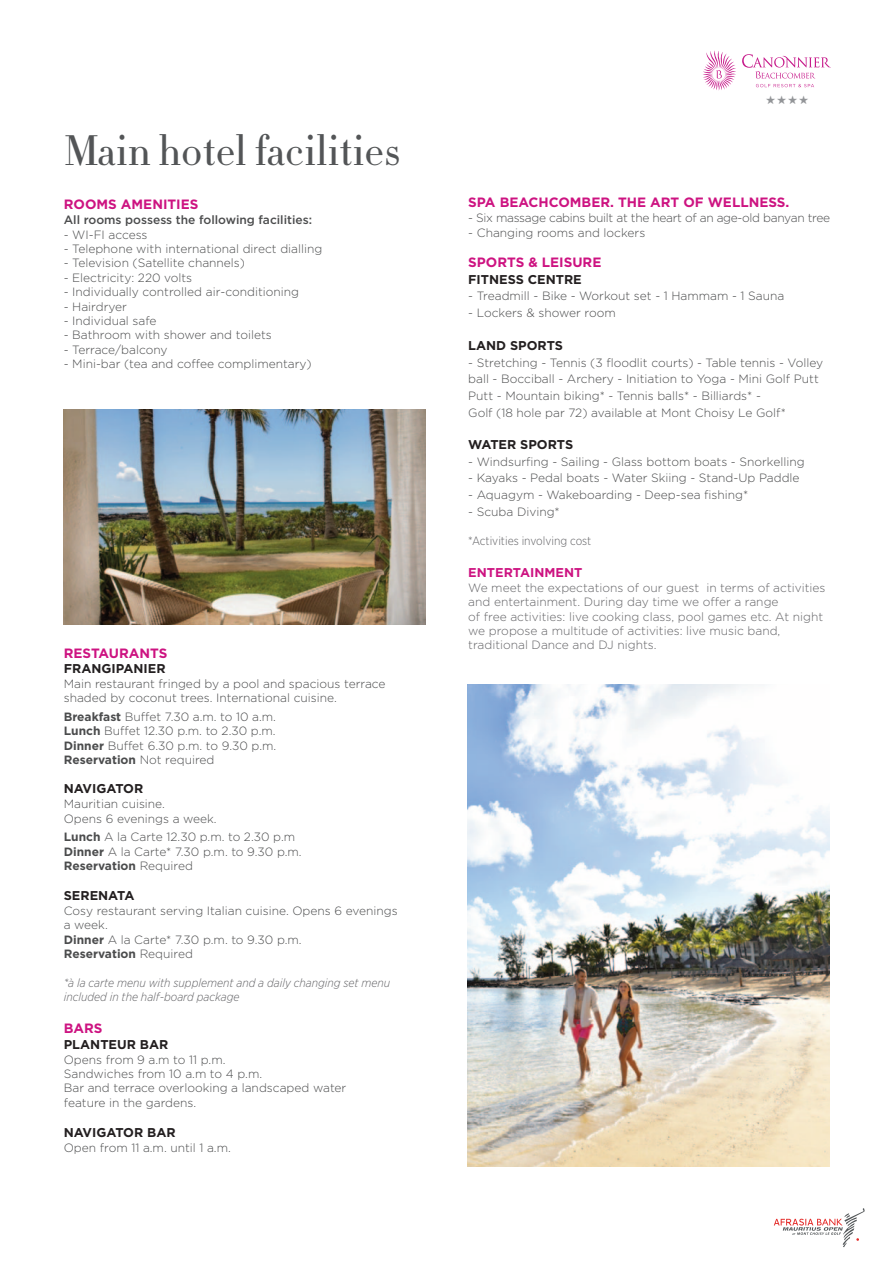
<style>
.page{position:relative;width:893px;height:1263px;background:#fff}
.page>*{position:absolute;margin:0;border:0;box-sizing:border-box;transform-origin:0 0}
.t1{font:300 42px "HTF Didot L06";color:#535557}
.t2{font:700 13.5px "Gotham";color:#cd1381}
.t3{font:700 12.75px "Gotham";color:#231f20}
.t4{font:700 12.75px "Gotham";color:#cd1381}
.t5{font:300 12px/16.6px "Gotham";color:#4b4c4d}
.t6{font:300 12px/14.4px "Gotham";color:#636366}
.t7{font:italic 300 12px/14.4px "Gotham Narrow";color:#636366}
.t8{font:700 12px "Gotham";color:#4b4c4d}
.t9{font:300 12px "Gotham";letter-spacing:-.025em;color:#4b4c4d}
.t10{font:500 12px "Gotham";color:#4b4c4d}
.t11{font:300 12px "Gotham Narrow";color:#636366}
.t12{font:12px "Zapf Dingbats ITC";color:#939598}
.s1{font-weight:700}
.s2{font-weight:300}
</style>
<div class="page">
<svg style="left:774px;top:1208px;width:91px;height:39px"></svg>
<svg style="left:742px;top:54px;width:89px;height:33px"></svg>
<svg style="left:703px;top:51px;width:33px;height:39px"></svg>
<img style="left:64px;top:409px;width:362px;height:216px">
<img style="left:467px;top:684px;width:362px;height:482px">
<p class="t1" style="left:64px;top:132px;width:338px">Main hotel facilities</p>
<p class="t2" style="left:64px;top:196px;width:136px">ROOMS AMENITIES</p>
<p class="t10" style="left:64px;top:215px;width:250px">All rooms possess the following facilities:</p>
<p class="t5" style="left:64px;top:227px;width:85px">- WI-FI access</p>
<p class="t5" style="left:64px;top:241px;width:260px">- Telephone with international direct dialling</p>
<p class="t5" style="left:64px;top:256px;width:183px">- Television (Satellite channels)</p>
<p class="t5" style="left:64px;top:270px;width:130px">- Electricity: 220 volts</p>
<p class="t5" style="left:64px;top:284px;width:237px">- Individually controlled air-conditioning</p>
<p class="t5" style="left:64px;top:299px;width:65px">- Hairdryer</p>
<p class="t5" style="left:64px;top:313px;width:94px">- Individual safe</p>
<p class="t5" style="left:64px;top:328px;width:209px">- Bathroom with shower and toilets</p>
<p class="t5" style="left:64px;top:342px;width:105px">- Terrace/balcony</p>
<p class="t5" style="left:64px;top:356px;width:249px">- Mini-bar (tea and coffee complimentary)</p>
<p class="t2" style="left:64px;top:645px;width:105px">RESTAURANTS</p>
<p class="t3" style="left:64px;top:661px;width:103px">FRANGIPANIER</p>
<p class="t5" style="left:64px;top:676px;width:323px">Main restaurant fringed by a pool and spacious terrace</p>
<p class="t5" style="left:64px;top:690px;width:275px">shaded by coconut trees. International cuisine.</p>
<p class="t5" style="left:64px;top:709px;width:214px"><span class="s1">Breakfast</span> Buffet 7.30 a.m. to 10 a.m.</p>
<p class="t5" style="left:64px;top:723px;width:213px"><span class="s1">Lunch</span> Buffet 12.30 p.m. to 2.30 p.m.</p>
<p class="t5" style="left:64px;top:738px;width:214px"><span class="s1">Dinner</span> Buffet 6.30 p.m. to 9.30 p.m.</p>
<p class="t8" style="left:64px;top:753px;width:152px">Reservation <span class="s2">Not required</span></p>
<p class="t3" style="left:64px;top:782px;width:81px">NAVIGATOR</p>
<p class="t5" style="left:64px;top:796px;width:103px">Mauritian cuisine.</p>
<p class="t5" style="left:64px;top:811px;width:154px">Opens 6 evenings a week.</p>
<p class="t5" style="left:64px;top:829px;width:233px"><span class="s1">Lunch</span> A la Carte 12.30 p.m. to 2.30 p.m</p>
<p class="t5" style="left:64px;top:844px;width:239px"><span class="s1">Dinner</span> A la Carte* 7.30 p.m. to 9.30 p.m.</p>
<p class="t8" style="left:64px;top:859px;width:131px">Reservation <span class="s2">Required</span></p>
<p class="t3" style="left:64px;top:888px;width:72px">SERENATA</p>
<p class="t5" style="left:64px;top:904px;width:335px;line-height:14.4px">Cosy restaurant serving Italian cuisine. Opens 6 evenings a week.</p>
<p class="t5" style="left:64px;top:932px;width:239px"><span class="s1">Dinner</span> A la Carte* 7.30 p.m. to 9.30 p.m.</p>
<p class="t8" style="left:64px;top:947px;width:131px">Reservation <span class="s2">Required</span></p>
<p class="t7" style="left:64px;top:976px;width:328px">*à la carte menu with supplement and a daily changing set menu included in the half-board package</p>
<p class="t2" style="left:64px;top:1021px;width:40px">BARS</p>
<p class="t3" style="left:64px;top:1037px;width:106px">PLANTEUR BAR</p>
<p class="t5" style="left:64px;top:1052px;width:163px">Opens from 9 a.m to 11 p.m.</p>
<p class="t5" style="left:64px;top:1066px;width:200px">Sandwiches from 10 a.m to 4 p.m.</p>
<p class="t5" style="left:64px;top:1082px;width:284px;line-height:14.4px">Bar and terrace overlooking a landscaped water feature in the gardens.</p>
<p class="t3" style="left:64px;top:1125px;width:113px">NAVIGATOR BAR</p>
<p class="t5" style="left:64px;top:1140px;width:169px">Open from 11 a.m. until 1 a.m.</p>
<p class="t12" style="left:766px;top:96px;width:44px">★★★★</p>
<p class="t2" style="left:468px;top:195px;width:323px">SPA BEACHCOMBER. THE ART OF WELLNESS.</p>
<p class="t9" style="left:468px;top:214px;width:363px">- Six massage cabins built at the heart of an age-old banyan tree</p>
<p class="t5" style="left:468px;top:225px;width:179px">- Changing rooms and lockers</p>
<p class="t2" style="left:468px;top:254px;width:135px">SPORTS &amp; LEISURE</p>
<p class="t3" style="left:468px;top:272px;width:115px">FITNESS CENTRE</p>
<p class="t5" style="left:468px;top:288px;width:318px">- Treadmill - Bike - Workout set - 1 Hammam - 1 Sauna</p>
<p class="t5" style="left:468px;top:305px;width:149px">- Lockers &amp; shower room</p>
<p class="t3" style="left:468px;top:338px;width:96px">LAND SPORTS</p>
<p class="t5" style="left:468px;top:355px;width:356px">- Stretching - Tennis (3 floodlit courts) - Table tennis - Volley ball - Bocciball - Archery - Initiation to Yoga - Mini Golf Putt Putt - Mountain biking* - Tennis balls* - Billiards* -<br>Golf (18 hole par 72) available at Mont Choisy Le Golf*</p>
<p class="t3" style="left:468px;top:437px;width:106px">WATER SPORTS</p>
<p class="t5" style="left:468px;top:454px;width:338px">- Windsurfing - Sailing - Glass bottom boats - Snorkelling</p>
<p class="t5" style="left:468px;top:470px;width:333px">- Kayaks - Pedal boats - Water Skiing - Stand-Up Paddle</p>
<p class="t5" style="left:468px;top:487px;width:281px">- Aquagym - Wakeboarding - Deep-sea fishing*</p>
<p class="t5" style="left:468px;top:504px;width:93px">- Scuba Diving*</p>
<p class="t11" style="left:468px;top:534px;width:125px">*Activities involving cost</p>
<p class="t4" style="left:468px;top:565px;width:116px">ENTERTAINMENT</p>
<p class="t6" style="left:468px;top:581px;width:359px">We meet the expectations of our guest in terms of activities and entertainment. During day time we offer a range<br>of free activities: live cooking class, pool games etc. At night we propose a multitude of activities: live music band, traditional Dance and DJ nights.</p>
</div>
